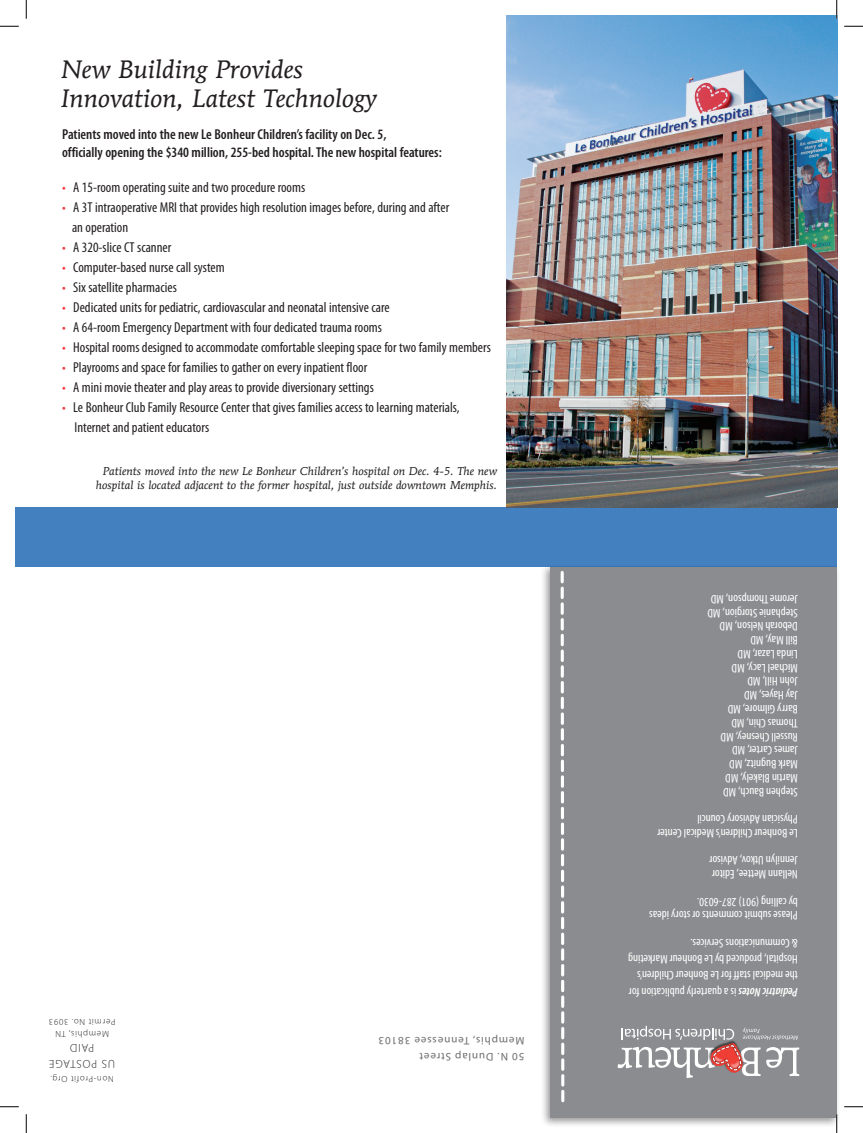
<style>
.page{position:relative;width:863px;height:1133px;background:#fff}
.page>*{position:absolute;margin:0;border:0;box-sizing:border-box;transform-origin:0 0}
.t1{font:italic 25px/28.8px "Mendoza Roman";color:#231f20}
.t2{font:condensed 14.38px/20px "Myriad Pro";color:#231f20}
.t3{font:600 condensed 14.38px/17.5px "Myriad Pro";color:#231f20}
.t4{font:condensed 12.5px/13.8px "Myriad Pro";color:#fff}
.t5{font:300 11.5px/15.8px "Myriad Pro";letter-spacing:.08em;color:#231f20;text-align:center}
.t6{font:italic 11.25px/13.5px "Mendoza Roman";color:#231f20;text-align:right}
.t7{font:11px/16.5px "Myriad Pro";letter-spacing:.08em;color:#6c6d70}
.t8{font:300 8.88px/11.4px "Myriad Pro";letter-spacing:.08em;color:#231f20;text-align:center}
.s1{color:#ee3a41}
.s2{font-weight:600;font-style:italic}
</style>
<div class="page">
<div style="left:540px;top:562px;width:300px;height:565px;background:#231f20;opacity:.45"></div>
<div style="left:550px;top:566px;width:286px;height:552px;background:#8a8c8f"></div>
<svg style="left:560px;top:571px;width:5px;height:532px"></svg>
<svg style="left:617px;top:1025px;width:182px;height:53px"></svg>
<div style="left:15px;top:507px;width:821px;height:59px;background:#4380bf"></div>
<img style="left:506px;top:15px;width:331px;height:493px">
<svg style="left:0;top:25px;width:19px;height:2px"></svg>
<svg style="left:844px;top:25px;width:18px;height:2px"></svg>
<svg style="left:0;top:1106px;width:19px;height:1px"></svg>
<svg style="left:844px;top:1106px;width:18px;height:1px"></svg>
<svg style="left:25px;top:0;width:2px;height:19px"></svg>
<svg style="left:25px;top:1114px;width:2px;height:18px"></svg>
<svg style="left:835px;top:0;width:2px;height:19px"></svg>
<svg style="left:835px;top:1114px;width:2px;height:18px"></svg>
<h1 class="t1" style="left:61px;top:54px;width:318px">New Building Provides<br>Innovation, Latest Technology</h1>
<p class="t3" style="left:62px;top:126px;width:381px">Patients moved into the new Le Bonheur Children’s facility on Dec. 5,<br>officially opening the $340 million, 255-bed hospital. The new hospital features:</p>
<p class="t2" style="left:62px;top:177px;width:244px"><span class="s1">•</span> A 15-room operating suite and two procedure rooms</p>
<p class="t2" style="left:72px;top:197px;width:379px;text-indent:-10px"><span class="s1">•</span> A 3T intraoperative MRI that provides high resolution images before, during and after an operation</p>
<p class="t2" style="left:62px;top:237px;width:111px"><span class="s1">•</span> A 320-slice CT scanner</p>
<p class="t2" style="left:62px;top:257px;width:164px"><span class="s1">•</span> Computer-based nurse call system</p>
<p class="t2" style="left:62px;top:277px;width:116px"><span class="s1">•</span> Six satellite pharmacies</p>
<p class="t2" style="left:62px;top:297px;width:329px"><span class="s1">•</span> Dedicated units for pediatric, cardiovascular and neonatal intensive care</p>
<p class="t2" style="left:62px;top:317px;width:321px"><span class="s1">•</span> A 64-room Emergency Department with four dedicated trauma rooms</p>
<p class="t2" style="left:62px;top:337px;width:430px"><span class="s1">•</span> Hospital rooms designed to accommodate comfortable sleeping space for two family members</p>
<p class="t2" style="left:62px;top:357px;width:307px"><span class="s1">•</span> Playrooms and space for families to gather on every inpatient floor</p>
<p class="t2" style="left:62px;top:377px;width:313px"><span class="s1">•</span> A mini movie theater and play areas to provide diversionary settings</p>
<p class="t2" style="left:74px;top:397px;width:386px;text-indent:-12px"><span class="s1">•</span> Le Bonheur Club Family Resource Center that gives families access to learning materials,<br>Internet and patient educators</p>
<p class="t6" style="left:96px;top:464px;width:403px">Patients moved into the new Le Bonheur Children’s hospital on Dec. 4-5. The new hospital is located adjacent to the former hospital, just outside downtown Memphis.</p>
<p class="t8" style="left:115px;top:1039px;width:68px;rotate:-180deg">Memphis, TN<br>Permit No. 3093</p>
<p class="t5" style="left:115px;top:1072px;width:67px;rotate:-180deg">US POSTAGE<br>PAID</p>
<p class="t8" style="left:114px;top:1084px;width:65px;rotate:-180deg">Non-Profit Org.</p>
<p class="t7" style="left:524px;top:1065px;width:147px;rotate:-180deg">50 N. Dunlap Street<br>Memphis, Tennessee 38103</p>
<p class="t4" style="left:798px;top:798px;width:92px;rotate:-180deg">Stephen Bauch, MD<br>Martin Blakely, MD<br>Mark Bugnitz, MD<br>James Carter, MD<br>Russell Chesney, MD<br>Thomas Chin, MD<br>Barry Gilmore, MD<br>Jay Hayes, MD<br>John Hill, MD<br>Michael Lacy, MD<br>Linda Lazar, MD<br>Bill May, MD<br>Deborah Nelson, MD<br>Stephanie Storgion, MD<br>Jerome Thompson, MD</p>
<p class="t4" style="left:798px;top:840px;width:142px;rotate:-180deg">Le Bonheur Children’s Medical Center<br>Physician Advisory Council</p>
<p class="t4" style="left:798px;top:881px;width:90px;rotate:-180deg">Nellann Mettee, Editor<br>Jennilyn Utkov, Advisor</p>
<p class="t4" style="left:798px;top:922px;width:150px;rotate:-180deg">Please submit comments or story ideas by calling (901) 287-6030.</p>
<p class="t4" style="left:798px;top:1000px;width:171px;line-height:16.2px;rotate:-180deg"><span class="s2">Pediatric Notes</span> is a quarterly publication for the medical staff for Le Bonheur Children’s Hospital, produced by Le Bonheur Marketing &amp; Communications Services.</p>
</div>
